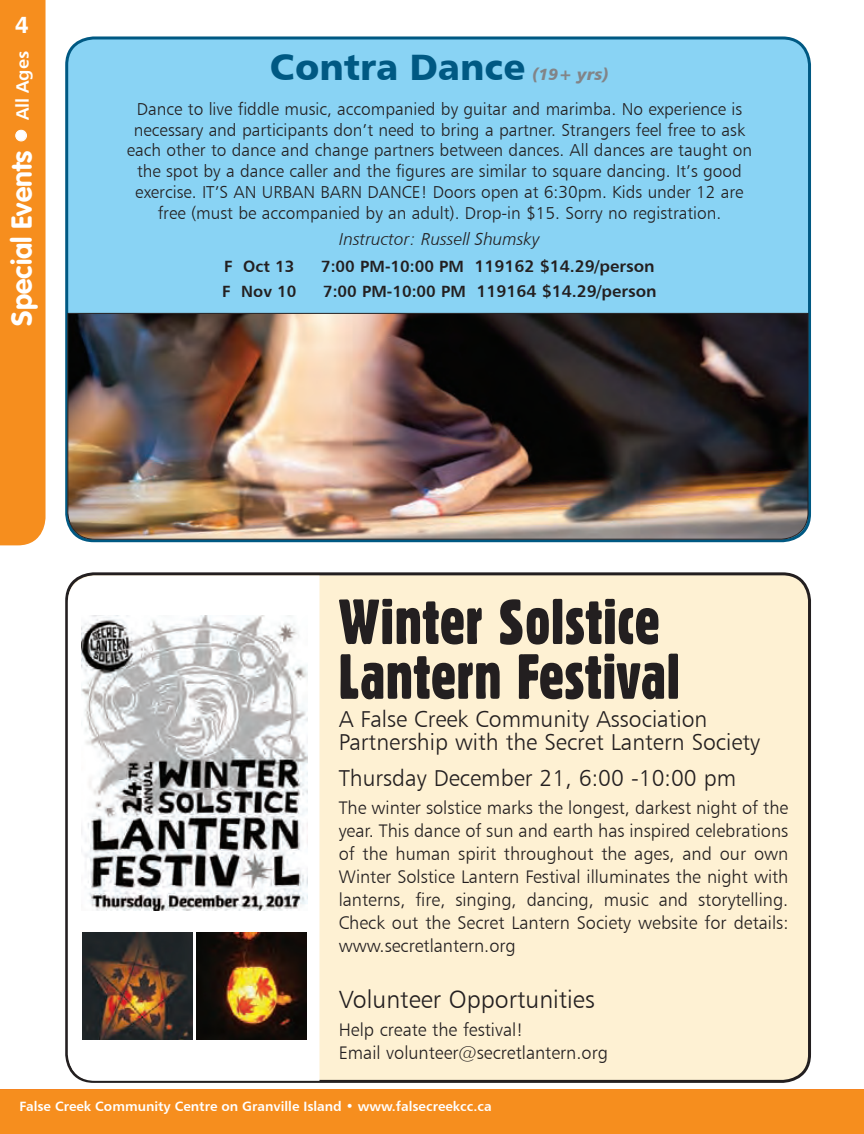
<style>
.page{position:relative;width:864px;height:1134px;background:#fff}
.page>*{position:absolute;margin:0;border:0;box-sizing:border-box;transform-origin:0 0}
.BODY{font:61.95px/54.8px "Gothic 821 Condensed BT";color:#231f20}
.COURSE{font:36.75px "Humanist 777 BT Black B";color:#005983}
.t1{font:700 28.5px "VAG Rounded";color:#fff}
.BODY-2{font:24.9px "Humanist 777 BT Light B";color:#231f20}
.t2{font:700 24px "Swiss 721 BT";color:#fff}
.BODY-3{font:22.95px/23px "Humanist 777 BT Light B";color:#231f20}
.BODY-4{font:18.15px/23px "Humanist 777 BT Light B";color:#231f20;text-align:justify}
.BODY-5{font:17.25px/20.7px "Humanist 777 BT Light B";color:#231f20;text-align:center}
.INSTRUCTOR{font:17.25px "Humanist 777 BT Light Italic B";color:#231f20}
.SESS{font:16.8px "Humanist 777 BT Bold B";color:#231f20}
.SESS-2{font:16.35px "Humanist 777 BT Bold B";color:#231f20}
.COURSE-2{font:16.35px "Humanist 777 BT Black Italic B";color:#828487}
.t3{font:13.5px "Humanist 777 BT Bold B";color:#fff}
.s1{font-size:30px}
.s2{font-family:"Humanist 777 BT Bold B";font-weight:400;font-size:18px}
.s3{font-size:16.35px}
</style>
<div class="page">
<div style="left:0;top:1089px;width:864px;height:45px;background:#f68e1e"></div>
<div style="left:0;top:0;width:46px;height:546px;background:#f68e1e"></div>
<div style="left:67px;top:38px;width:743px;height:503px;background:#89d3f4;border-radius:27px"></div>
<div style="left:67px;top:574px;width:743px;height:507px;background:#fef1d3;border-radius:27px"></div>
<div style="left:65px;top:572px;width:746px;height:511px;border:3px solid #231f20;border-radius:27px"></div>
<div style="left:16px;top:130px;width:11px;height:11px;border:1px solid #fff;border-radius:50%"></div>
<div style="left:68px;top:576px;width:251px;height:505px;background:#fff"></div>
<img style="left:82px;top:616px;width:225px;height:295px">
<img style="left:197px;top:932px;width:110px;height:107px">
<img style="left:82px;top:933px;width:110px;height:107px">
<img style="left:67px;top:313px;width:741px;height:227px">
<p class="t2" style="left:15px;top:10px;width:15px">4</p>
<p class="t1" style="left:5px;top:326px;width:276px;rotate:-90deg">Special Events <span class="s1">•</span> <span class="s2">All Ages</span></p>
<p class="COURSE" style="left:270px;top:44px;width:257px">Contra Dance</p>
<p class="COURSE-2" style="left:532px;top:64px;width:78px">(19+ yrs)</p>
<p class="BODY-5" style="left:127px;top:98px;width:627px">Dance to live fiddle music, accompanied by guitar and marimba. No experience is necessary and participants don’t need to bring a partner. Strangers feel free to ask each other to dance and change partners between dances. All dances are taught on the spot by a dance caller and the figures are similar to square dancing. It’s good exercise. IT’S AN URBAN BARN DANCE! Doors open at 6:30pm. Kids under 12 are free (must be accompanied by an adult). Drop-in $15. Sorry no registration.</p>
<p class="INSTRUCTOR" style="left:339px;top:228px;width:202px">Instructor: Russell Shumsky</p>
<p class="SESS-2" style="left:224px;top:256px;width:72px">F Oct 13</p>
<p class="SESS" style="left:321px;top:256px;width:335px"><span class="s3">7:00 PM-10:00 PM</span> 119162 $14.29/person</p>
<p class="SESS-2" style="left:222px;top:281px;width:76px">F Nov 10</p>
<p class="SESS" style="left:323px;top:281px;width:335px"><span class="s3">7:00 PM-10:00 PM</span> 119164 $14.29/person</p>
<p class="BODY" style="left:339px;top:594px;width:343px">Winter Solstice<br>Lantern Festival</p>
<p class="BODY-3" style="left:339px;top:707px;width:423px">A False Creek Community Association<br>Partnership with the Secret Lantern Society</p>
<p class="BODY-3" style="left:339px;top:767px;width:399px">Thursday December 21, 6:00 -10:00 pm</p>
<p class="BODY-4" style="left:339px;top:796px;width:451px">The winter solstice marks the longest, darkest night of the year. This dance of sun and earth has inspired celebrations of the human spirit throughout the ages, and our own Winter Solstice Lantern Festival illuminates the night with lanterns, fire, singing, dancing, music and storytelling.<br>Check out the Secret Lantern Society website for details: www.secretlantern.org</p>
<p class="BODY-2" style="left:339px;top:984px;width:258px">Volunteer Opportunities</p>
<p class="BODY-4" style="left:339px;top:1018px;width:271px">Help create the festival!<br>Email volunteer@secretlantern.org</p>
<p class="t3" style="left:20px;top:1098px;width:474px">False Creek Community Centre on Granville Island • www.falsecreekcc.ca</p>
</div>
